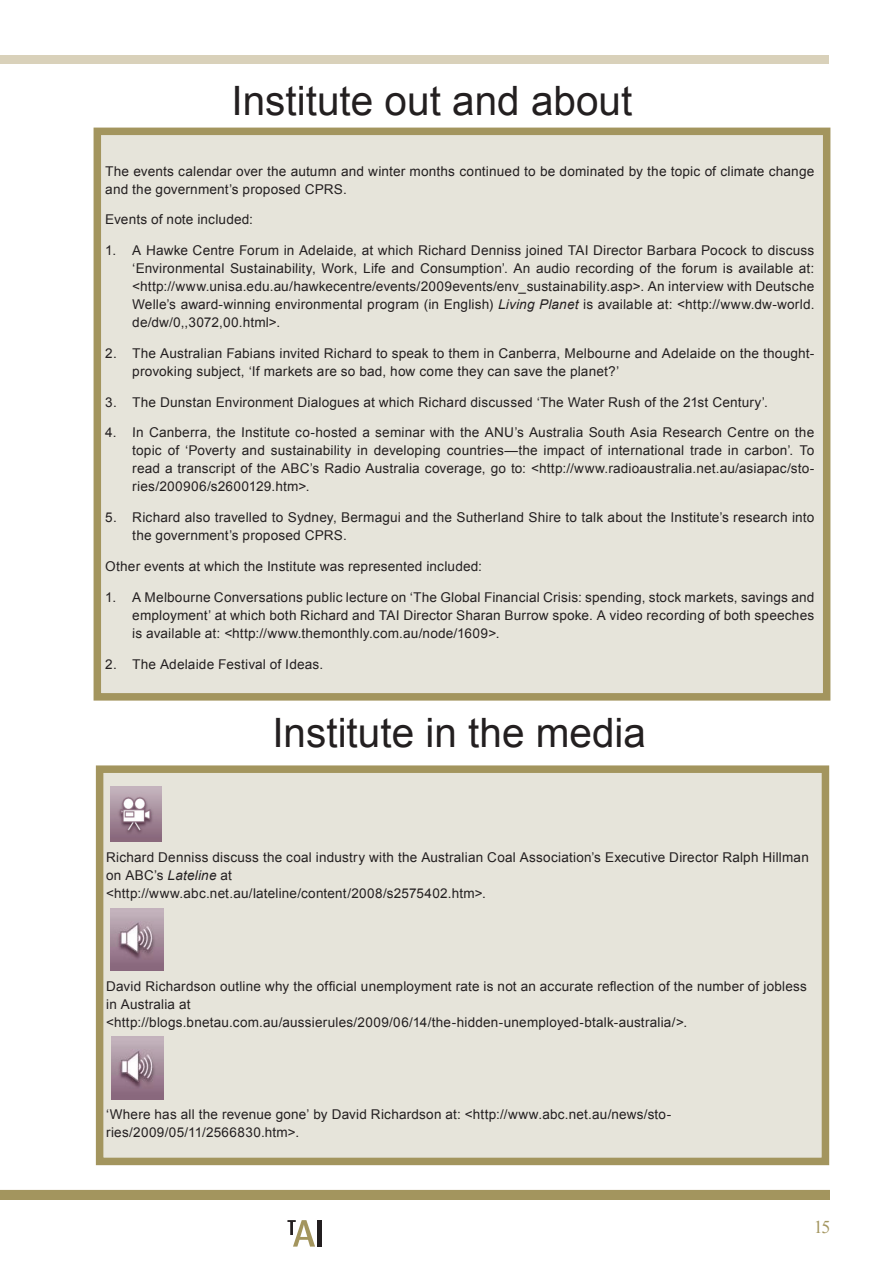
<style>
.page{position:relative;width:893px;height:1263px;background:#fff}
.page>*{position:absolute;margin:0;border:0;box-sizing:border-box;transform-origin:0 0}
.t1{font:40.5px "Arial";color:#231f20}
.t2{font:18px "Times New Roman";color:#a3955e}
.t3{font:13.5px/18px "Arial";letter-spacing:.02em;color:#231f20}
.s1{font-style:italic}
</style>
<div class="page">
<svg style="left:287px;top:1220px;width:28px;height:26px"></svg>
<div style="left:317px;top:1220px;width:5px;height:26px;background:#231f20"></div>
<div style="left:0;top:55px;width:829px;height:9px;background:#d9d1ba"></div>
<div style="left:0;top:1190px;width:830px;height:10px;background:#a3955e"></div>
<div style="left:97px;top:131px;width:730px;height:566px;background:#e6e4da"></div>
<div style="left:94px;top:128px;width:736px;height:573px;border:8px solid #a3955e"></div>
<div style="left:100px;top:769px;width:725px;height:392px;background:#e6e4da"></div>
<div style="left:96px;top:765px;width:733px;height:400px;border:8px solid #a3955e"></div>
<img style="left:110px;top:787px;width:51px;height:54px">
<img style="left:110px;top:908px;width:53px;height:62px">
<img style="left:111px;top:1036px;width:53px;height:63px">
<h1 class="t1" style="left:232px;top:74px;width:402px">Institute out and about</h1>
<p class="t3" style="left:105px;top:162px;width:711px">The events calendar over the autumn and winter months continued to be dominated by the topic of climate change and the government’s proposed CPRS.</p>
<p class="t3" style="left:105px;top:211px;width:150px">Events of note included:</p>
<p class="t3" style="left:132px;top:242px;width:684px;text-align:justify;text-indent:-27px">1. A Hawke Centre Forum in Adelaide, at which Richard Denniss joined TAI Director Barbara Pocock to discuss ‘Environmental Sustainability, Work, Life and Consumption’. An audio recording of the forum is available at: &lt;http://www.unisa.edu.au/hawkecentre/events/2009events/env_sustainability.asp&gt;. An interview with Deutsche Welle’s award-winning environmental program (in English) <span class="s1">Living Planet</span> is available at: &lt;http://www.dw-world. de/dw/0,,3072,00.html&gt;.</p>
<p class="t3" style="left:132px;top:344px;width:684px;text-indent:-27px">2. The Australian Fabians invited Richard to speak to them in Canberra, Melbourne and Adelaide on the thought&shy;provoking subject, ‘If markets are so bad, how come they can save the planet?’</p>
<p class="t3" style="left:105px;top:393px;width:664px">3. The Dunstan Environment Dialogues at which Richard discussed ‘The Water Rush of the 21st Century’.</p>
<p class="t3" style="left:132px;top:424px;width:684px;text-align:justify;text-indent:-27px">4. In Canberra, the Institute co-hosted a seminar with the ANU’s Australia South Asia Research Centre on the topic of ‘Poverty and sustainability in developing countries—the impact of international trade in carbon’. To read a transcript of the ABC’s Radio Australia coverage, go to: &lt;http://www.radioaustralia.net.au/asiapac/sto&shy;ries/200906/s2600129.htm&gt;.</p>
<p class="t3" style="left:132px;top:509px;width:684px;text-indent:-27px">5. Richard also travelled to Sydney, Bermagui and the Sutherland Shire to talk about the Institute’s research into the government’s proposed CPRS.</p>
<p class="t3" style="left:105px;top:557px;width:379px">Other events at which the Institute was represented included:</p>
<p class="t3" style="left:132px;top:588px;width:684px;text-align:justify;text-indent:-27px">1. A Melbourne Conversations public lecture on ‘The Global Financial Crisis: spending, stock markets, savings and employment’ at which both Richard and TAI Director Sharan Burrow spoke. A video recording of both speeches is available at: &lt;http://www.themonthly.com.au/node/1609&gt;.</p>
<p class="t3" style="left:105px;top:655px;width:220px">2. The Adelaide Festival of Ideas.</p>
<h1 class="t1" style="left:272px;top:706px;width:375px">Institute in the media</h1>
<p class="t3" style="left:106px;top:849px;width:704px">Richard Denniss discuss the coal industry with the Australian Coal Association’s Executive Director Ralph Hillman on ABC’s <span class="s1">Lateline</span> at<br>&lt;http://www.abc.net.au/lateline/content/2008/s2575402.htm&gt;.</p>
<p class="t3" style="left:106px;top:977px;width:702px">David Richardson outline why the official unemployment rate is not an accurate reflection of the number of jobless in Australia at<br>&lt;http://blogs.bnetau.com.au/aussierules/2009/06/14/the-hidden-unemployed-btalk-australia/&gt;.</p>
<p class="t3" style="left:106px;top:1105px;width:566px">‘Where has all the revenue gone’ by David Richardson at: &lt;http://www.abc.net.au/news/sto&shy;ries/2009/05/11/2566830.htm&gt;.</p>
<h2 class="t2" style="left:814px;top:1214px;width:18px">15</h2>
</div>
